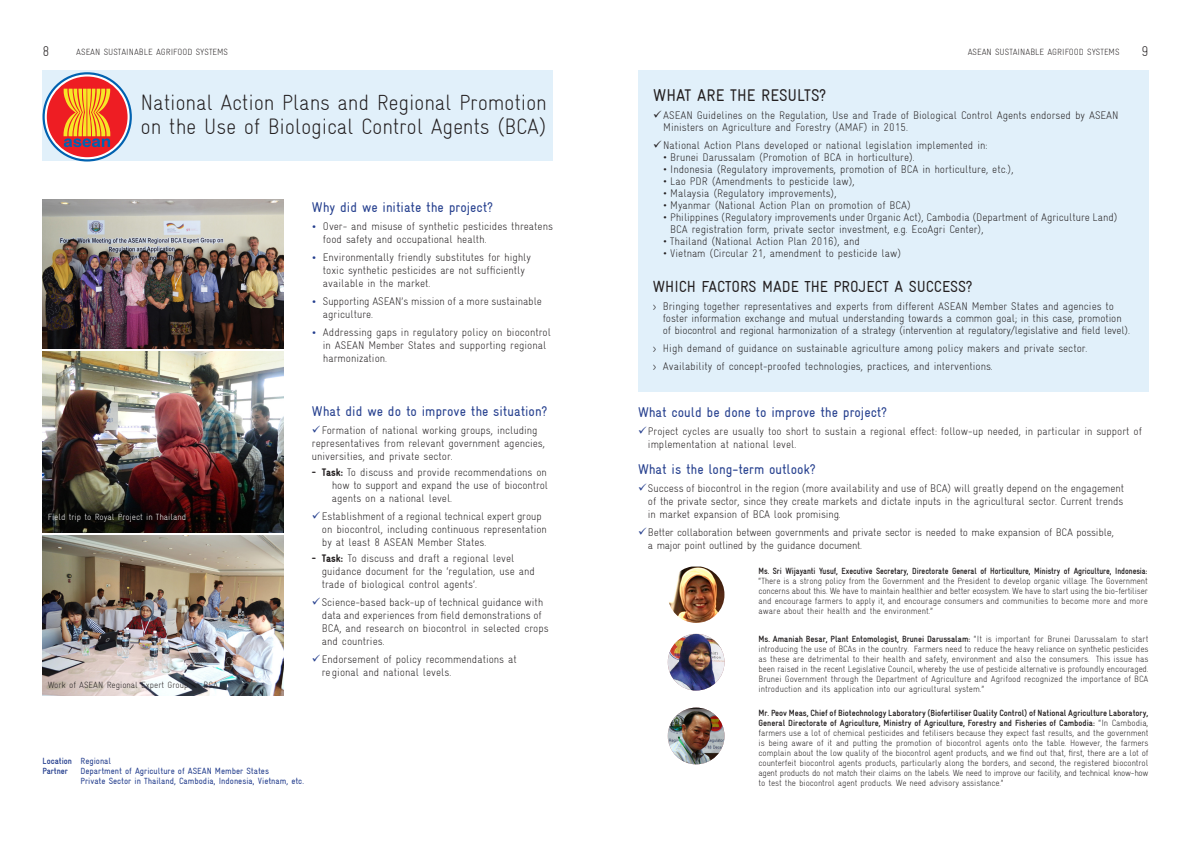
<style>
.page{position:relative;width:1191px;height:842px;background:#fff}
.page>*{position:absolute;margin:0;border:0;box-sizing:border-box;transform-origin:0 0}
.t1{font:300 condensed 22px/24px "Gravur";letter-spacing:-.01em;color:#231f20}
.t2{font:condensed 17px "Gravur";color:#231f20}
.t3{font:condensed 16px "Gravur";color:#231f20}
.t4{font:condensed 14px "Gravur";color:#253f8e}
.t5{font:300 condensed 14px "Gravur";color:#231f20}
.t6{font:300 condensed 11px/13px "Gravur";color:#231f20}
.t7{font:300 condensed 10.8px "Gravur";letter-spacing:-.02em;color:#231f20}
.t8{font:300 condensed 9px/10px "Gravur";color:#231f20;text-align:justify}
.t9{font:condensed 9px "Gravur";color:#253f8e}
.t10{font:300 condensed 9px "Gravur";color:#fff}
.t11{font:700 condensed 9px "Gravur";color:#253f8e}
.s1{color:#253f8e}
.s2{font-size:11px}
.s3{font-size:13px;color:#253f8e}
.s4{font-weight:900}
.s5{font-weight:700}
.s6{font-weight:400}
</style>
<div class="page">
<div style="left:43px;top:71px;width:510px;height:90px;background:#e1f0fa"></div>
<svg style="left:43px;top:72px;width:89px;height:90px"></svg>
<svg style="left:45px;top:74px;width:85px;height:85px"></svg>
<div style="left:47px;top:77px;width:81px;height:80px;background:#ee1d23;border-radius:50%"></div>
<svg style="left:64px;top:89px;width:46px;height:58px"></svg>
<img style="left:43px;top:200px;width:240px;height:149px">
<img style="left:43px;top:535px;width:240px;height:161px">
<img style="left:43px;top:351px;width:240px;height:181px">
<div style="left:638px;top:71px;width:510px;height:321px;background:#e1f0fa"></div>
<img style="left:668px;top:708px;width:56px;height:56px;border-radius:28px">
<img style="left:668px;top:634px;width:56px;height:56px;border-radius:28px">
<img style="left:669px;top:567px;width:55px;height:56px">
<p class="t5" style="left:43px;top:43px;width:9px">8</p>
<p class="t8" style="left:76px;top:47px;width:153px">ASEAN SUSTAINABLE AGRIFOOD SYSTEMS</p>
<p class="t8" style="left:967px;top:47px;width:153px">ASEAN SUSTAINABLE AGRIFOOD SYSTEMS</p>
<p class="t5" style="left:1141px;top:43px;width:9px">9</p>
<p class="t1" style="left:141px;top:90px;width:408px">National Action Plans and Regional Promotion on the Use of Biological Control Agents (BCA)</p>
<p class="t2" style="left:653px;top:86px;width:174px">WHAT ARE THE RESULTS?</p>
<p class="t6" style="left:663px;top:109px;width:457px;line-height:12px;text-indent:-10px">✓ASEAN Guidelines on the Regulation, Use and Trade of Biological Control Agents endorsed by ASEAN<br>Ministers on Agriculture and Forestry (AMAF) in 2015.</p>
<p class="t6" style="left:653px;top:139px;width:336px">✓National Action Plans developed or national legislation implemented in:</p>
<p class="t6" style="left:663px;top:151px;width:253px">• Brunei Darussalam (Promotion of BCA in horticulture).</p>
<p class="t6" style="left:663px;top:163px;width:352px">• Indonesia (Regulatory improvements, promotion of BCA in horticulture, etc.),</p>
<p class="t6" style="left:663px;top:175px;width:193px">• Lao PDR (Amendments to pesticide law),</p>
<p class="t6" style="left:663px;top:187px;width:175px">• Malaysia (Regulatory improvements),</p>
<p class="t6" style="left:663px;top:199px;width:249px">• Myanmar (National Action Plan on promotion of BCA)</p>
<p class="t6" style="left:670px;top:211px;width:449px;line-height:12px;text-indent:-7px">• Philippines (Regulatory improvements under Organic Act), Cambodia (Department of Agriculture Land)<br>BCA registration form, private sector investment, e.g. EcoAgri Center),</p>
<p class="t6" style="left:663px;top:235px;width:198px">• Thailand (National Action Plan 2016), and</p>
<p class="t6" style="left:663px;top:247px;width:239px">• Vietnam (Circular 21, amendment to pesticide law)</p>
<p class="t3" style="left:653px;top:277px;width:321px">WHICH FACTORS MADE THE PROJECT A SUCCESS?</p>
<p class="t6" style="left:663px;top:300px;width:460px;line-height:12px;text-indent:-10px">&gt; Bringing together representatives and experts from different ASEAN Member States and agencies to foster information exchange and mutual understanding towards a common goal; in this case, promotion</p>
<p class="t7" style="left:663px;top:324px;width:468px">of biocontrol and regional harmonization of a strategy (intervention at regulatory/legislative and field level).</p>
<p class="t6" style="left:653px;top:341px;width:436px">&gt; High demand of guidance on sustainable agriculture among policy makers and private sector.</p>
<p class="t6" style="left:653px;top:359px;width:341px">&gt; Availability of concept-proofed technologies, practices, and interventions.</p>
<p class="t4" style="left:638px;top:404px;width:250px">What could be done to improve the project?</p>
<p class="t6" style="left:638px;top:424px;width:505px"><span class="s1">✓</span>Project cycles are usually too short to sustain a regional effect: follow-up needed, in particular in support of</p>
<p class="t6" style="left:648px;top:437px;width:150px">implementation at national level.</p>
<p class="t4" style="left:638px;top:461px;width:179px">What is the long-term outlook?</p>
<p class="t6" style="left:638px;top:482px;width:487px;text-align:right"><span class="s1">✓</span>Success of biocontrol in the region (more availability and use of BCA) will greatly depend on the engagement of the private sector, since they create markets and dictate inputs in the agricultural sector. Current trends</p>
<p class="t6" style="left:648px;top:508px;width:194px">in market expansion of BCA look promising.</p>
<p class="t7" style="left:638px;top:526px;width:477px"><span class="s1">✓</span><span class="s2">B</span>etter collaboration between governments and private sector is needed to make expansion of BCA possible,</p>
<p class="t7" style="left:648px;top:539px;width:216px">a major point outlined by the guidance document.</p>
<p class="t4" style="left:312px;top:200px;width:182px">Why did we initiate the project?</p>
<p class="t6" style="left:312px;top:220px;width:242px"><span class="s3">•</span> Over- and misuse of synthetic pesticides threatens</p>
<p class="t6" style="left:323px;top:233px;width:165px">food safety and occupational health.</p>
<p class="t6" style="left:323px;top:251px;width:210px;text-indent:-11px"><span class="s3">•</span> Environmentally friendly substitutes for highly toxic synthetic pesticides are not sufficiently available in the market.</p>
<p class="t6" style="left:323px;top:295px;width:221px;text-indent:-11px"><span class="s3">•</span> Supporting ASEAN’s mission of a more sustainable agriculture.</p>
<p class="t6" style="left:312px;top:326px;width:240px"><span class="s3">•</span> Addressing gaps in regulatory policy on biocontrol</p>
<p class="t6" style="left:323px;top:339px;width:225px">in ASEAN Member States and supporting regional harmonization.</p>
<p class="t4" style="left:312px;top:403px;width:237px">What did we do to improve the situation?</p>
<p class="t6" style="left:312px;top:423px;width:235px"><span class="s1">✓</span>Formation of national working groups, including representatives from relevant government agencies, universities, and private sector.</p>
<p class="t6" style="left:332px;top:465px;width:218px;text-align:justify;text-indent:-20px"><span class="s4">- Task:</span> To discuss and provide recommendations on how to support and expand the use of biocontrol agents on a national level.</p>
<p class="t6" style="left:322px;top:509px;width:227px;text-indent:-10px"><span class="s1">✓</span>Establishment of a regional technical expert group on biocontrol, including continuous representation by at least 8 ASEAN Member States.</p>
<p class="t6" style="left:312px;top:551px;width:204px"><span class="s4">- Task:</span> To discuss and draft a regional level</p>
<p class="t6" style="left:322px;top:564px;width:215px">guidance document for the ‘regulation, use and</p>
<p class="t6" style="left:322px;top:577px;width:157px">trade of biological control agents’.</p>
<p class="t6" style="left:322px;top:595px;width:228px;text-indent:-10px"><span class="s1">✓</span>Science-based back-up of technical guidance with data and experiences from field demonstrations of BCA, and research on biocontrol in selected crops and countries.</p>
<p class="t6" style="left:312px;top:652px;width:206px"><span class="s1">✓</span>Endorsement of policy recommendations at</p>
<p class="t6" style="left:322px;top:665px;width:131px">regional and national levels.</p>
<p class="t10" style="left:48px;top:511px;width:140px">Field trip to Royal Project in Thailand</p>
<p class="t8" style="left:758px;top:566px;width:391px"><span class="s5">Ms. Sri Wijayanti Yusuf, Executive Secretary, Directorate General of Horticulture, Ministry of Agriculture, Indonesia: </span>“There is a strong policy from the Government and the President to develop organic village. The Government concerns about this. We have to maintain healthier and better ecosystem. We have to start using the bio-fertiliser and encourage farmers to apply it, and encourage consumers and communities to become more and more aware about their health and the environment.”</p>
<p class="t8" style="left:758px;top:634px;width:391px"><span class="s5">Ms. Amaniah Besar, Plant Entomologist, Brunei Darussalam:</span> “It is important for Brunei Darussalam to start introducing the use of BCAs in the country. Farmers need to reduce the heavy reliance on synthetic pesticides as these are detrimental to their health and safety, environment and also the consumers. This issue has been raised in the recent Legislative Council, whereby the use of pesticide alternative is profoundly encouraged.<br>Brunei Government through the Department of Agriculture and Agrifood recognized the importance of BCA introduction and its application into our agricultural system.”</p>
<p class="t8" style="left:48px;top:680px;width:172px">Work of ASEAN Regional Expert Group on BCA</p>
<p class="t11" style="left:43px;top:755px;width:70px">Location <span class="s6">Regional</span></p>
<p class="t11" style="left:43px;top:765px;width:27px">Partner</p>
<p class="t9" style="left:81px;top:765px;width:190px">Department of Agriculture of ASEAN Member States</p>
<p class="t9" style="left:81px;top:775px;width:225px">Private Sector in Thailand, Cambodia, Indonesia, Vietnam, etc.</p>
<p class="t8" style="left:758px;top:708px;width:391px"><span class="s5">Mr. Peov Meas, Chief of Biotechnology Laboratory (Biofertiliser Quality Control) of National Agriculture Laboratory, General Directorate of Agriculture, Ministry of Agriculture, Forestry and Fisheries of Cambodia:</span> “In Cambodia, farmers use a lot of chemical pesticides and fetilisers because they expect fast results, and the government is being aware of it and putting the promotion of biocontrol agents onto the table. However, the farmers complain about the low quality of the biocontrol agent products, and we find out that, first, there are a lot of counterfeit biocontrol agents products, particularly along the borders, and second, the registered biocontrol agent products do not match their claims on the labels. We need to improve our facility, and technical know-how to test the biocontrol agent products. We need advisory assistance.”</p>
</div>
